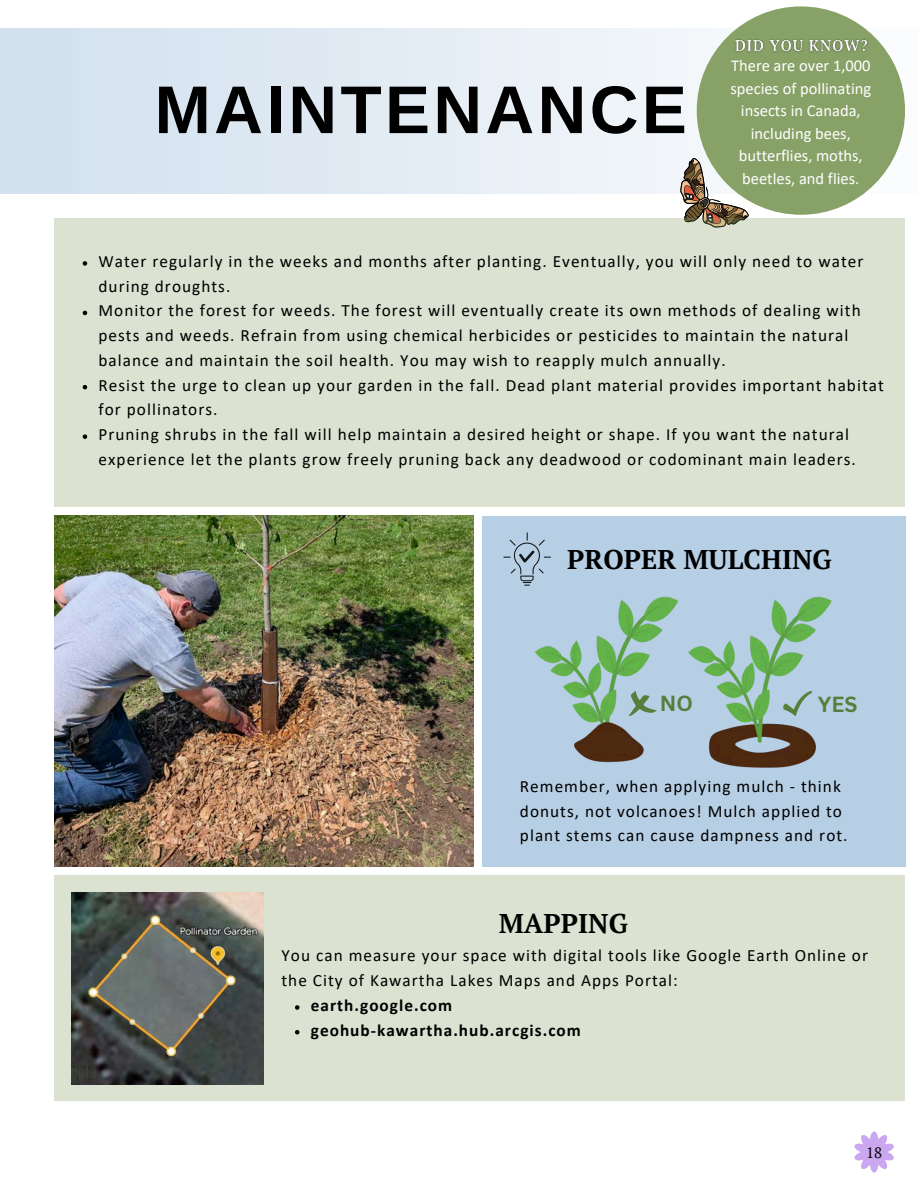
<style>
.page{position:relative;width:918px;height:1188px;background:#fff}
.page>*{position:absolute;margin:0;border:0;box-sizing:border-box;transform-origin:0 0}
.t1{font:700 67.5px "Arimo";letter-spacing:.05em;color:#000}
.t2{font:700 27px "PT Serif";color:#000}
.t3{font:700 21.3px "Canva Sans";color:#597e3c}
.t4{font:17.25px/24.8px "Calibri";letter-spacing:.06em;color:#000}
.t5{font:700 17.25px "Calibri";letter-spacing:.06em;color:#000}
.t6{font:16.5px/22.5px "Calibri";color:#fff;text-align:center}
.t7{font:15px "PT Serif";color:#000}
</style>
<div class="page">
<div style="left:0;top:28px;width:918px;height:166px;background:#d8e5f0"></div>
<img style="left:312px;top:28px;width:606px;height:165px">
<div style="left:697px;top:6px;width:208px;height:209px;background:#88a167;border-radius:50%"></div>
<svg style="left:657px;top:156px;width:93px;height:62px"></svg>
<div style="left:482px;top:516px;width:423px;height:350px;background:#b7cfe5"></div>
<svg style="left:503px;top:532px;width:48px;height:54px"></svg>
<img style="left:530px;top:580px;width:302px;height:188px">
<svg style="left:629px;top:691px;width:28px;height:25px"></svg>
<svg style="left:783px;top:691px;width:29px;height:25px"></svg>
<img style="left:54px;top:516px;width:420px;height:351px">
<img style="left:735px;top:34px;width:137px;height:18px">
<div style="left:54px;top:218px;width:851px;height:289px;background:#dbe2d1"></div>
<svg style="left:83px;top:261px;width:4px;height:5px"></svg>
<svg style="left:83px;top:311px;width:4px;height:4px"></svg>
<svg style="left:83px;top:385px;width:4px;height:4px"></svg>
<svg style="left:83px;top:434px;width:4px;height:5px"></svg>
<div style="left:54px;top:876px;width:851px;height:225px;background:#dbe2d1"></div>
<img style="left:72px;top:892px;width:192px;height:192px">
<svg style="left:295px;top:1005px;width:4px;height:5px"></svg>
<svg style="left:295px;top:1030px;width:4px;height:5px"></svg>
<svg style="left:854px;top:1131px;width:40px;height:42px"></svg>
<p class="t1" style="left:155px;top:72px;width:534px">MAINTENANCE</p>
<p class="t6" style="left:730px;top:56px;width:142px">There are over 1,000 species of pollinating insects in Canada, including bees, butterflies, moths, beetles, and flies.</p>
<p class="t4" style="left:99px;top:250px;width:766px">Water regularly in the weeks and months after planting. Eventually, you will only need to water during droughts.</p>
<h2 class="t4" style="left:99px;top:300px;width:764px">Monitor the forest for weeds. The forest will eventually create its own methods of dealing with pests and weeds. Refrain from using chemical herbicides or pesticides to maintain the natural balance and maintain the soil health. You may wish to reapply mulch annually.</h2>
<p class="t4" style="left:99px;top:374px;width:787px">Resist the urge to clean up your garden in the fall. Dead plant material provides important habitat for pollinators.</p>
<p class="t4" style="left:99px;top:423px;width:759px">Pruning shrubs in the fall will help maintain a desired height or shape. If you want the natural experience let the plants grow freely pruning back any deadwood or codominant main leaders.</p>
<p class="t2" style="left:567px;top:541px;width:266px">PROPER MULCHING</p>
<p class="t3" style="left:660px;top:689px;width:35px">NO</p>
<p class="t3" style="left:818px;top:689px;width:41px">YES</p>
<p class="t4" style="left:520px;top:775px;width:329px">Remember, when applying mulch - think donuts, not volcanoes! Mulch applied to plant stems can cause dampness and rot.</p>
<p class="t2" style="left:499px;top:905px;width:131px">MAPPING</p>
<p class="t4" style="left:281px;top:945px;width:588px">You can measure your space with digital tools like Google Earth Online or the City of Kawartha Lakes Maps and Apps Portal:</p>
<h3 class="t5" style="left:311px;top:998px;width:143px">earth.google.com</h3>
<p class="t5" style="left:311px;top:1023px;width:272px">geohub-kawartha.hub.arcgis.com</p>
<h2 class="t7" style="left:866px;top:1142px;width:17px">18</h2>
</div>
